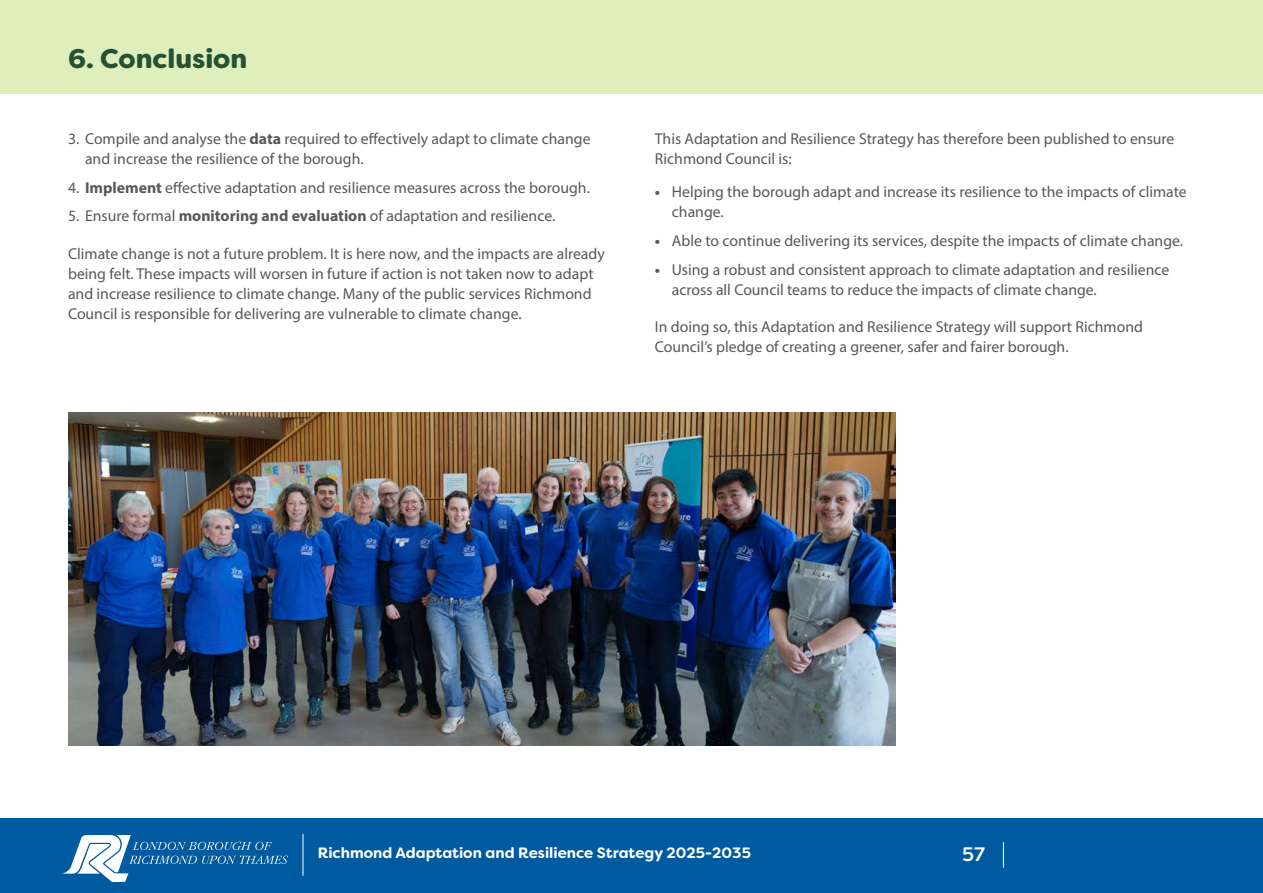
<style>
.page{position:relative;width:1263px;height:893px;background:#fff}
.page>*{position:absolute;margin:0;border:0;box-sizing:border-box;transform-origin:0 0}
.t1{font:900 27px "Filson Soft";color:#255235}
.t2{font:500 19.5px "Filson Soft";color:#fff}
.Body{font:15.75px/20.2px "Myriad Pro";color:#585858}
.t3{font:700 15px "Filson Soft";color:#fff}
.s1{font-weight:700}
</style>
<div class="page">
<div style="left:0;top:0;width:1263px;height:94px;background:#deefbc"></div>
<img style="left:68px;top:413px;width:827px;height:332px">
<div style="left:0;top:816px;width:1263px;height:77px;background:#005aa0"></div>
<svg style="left:1003px;top:842px;width:1px;height:26px"></svg>
<hr style="left:0;top:815px;width:1263px;height:2px;background:#fff">
<svg style="left:62px;top:835px;width:226px;height:47px"></svg>
<hr style="left:303px;top:834px;width:1px;height:42px;background:#fff">
<h1 class="t1" style="left:68px;top:41px;width:181px">6. Conclusion</h1>
<p class="Body" style="left:85px;top:128px;width:507px;text-indent:-17px">3. Compile and analyse the <span class="s1">data</span> required to effectively adapt to climate change and increase the resilience of the borough.</p>
<p class="Body" style="left:68px;top:177px;width:523px">4. <span class="s1">Implement</span> effective adaptation and resilience measures across the borough.</p>
<p class="Body" style="left:68px;top:206px;width:489px">5. Ensure formal <span class="s1">monitoring and evaluation</span> of adaptation and resilience.</p>
<p class="Body" style="left:68px;top:243px;width:538px">Climate change is not a future problem. It is here now, and the impacts are already being felt. These impacts will worsen in future if action is not taken now to adapt and increase resilience to climate change. Many of the public services Richmond Council is responsible for delivering are vulnerable to climate change.</p>
<p class="Body" style="left:655px;top:128px;width:521px">This Adaptation and Resilience Strategy has therefore been published to ensure<br>Richmond Council is:</p>
<p class="Body" style="left:672px;top:181px;width:516px;text-indent:-17px"><span class="s1">•</span> Helping the borough adapt and increase its resilience to the impacts of climate change.</p>
<p class="Body" style="left:655px;top:230px;width:530px"><span class="s1">•</span> Able to continue delivering its services, despite the impacts of climate change.</p>
<p class="Body" style="left:672px;top:259px;width:499px;text-indent:-17px"><span class="s1">•</span> Using a robust and consistent approach to climate adaptation and resilience across all Council teams to reduce the impacts of climate change.</p>
<p class="Body" style="left:655px;top:316px;width:490px">In doing so, this Adaptation and Resilience Strategy will support Richmond<br>Council’s pledge of creating a greener, safer and fairer borough.</p>
<p class="t3" style="left:318px;top:843px;width:435px">Richmond Adaptation and Resilience Strategy 2025-2035</p>
<p class="t2" style="left:962px;top:842px;width:24px">57</p>
</div>
